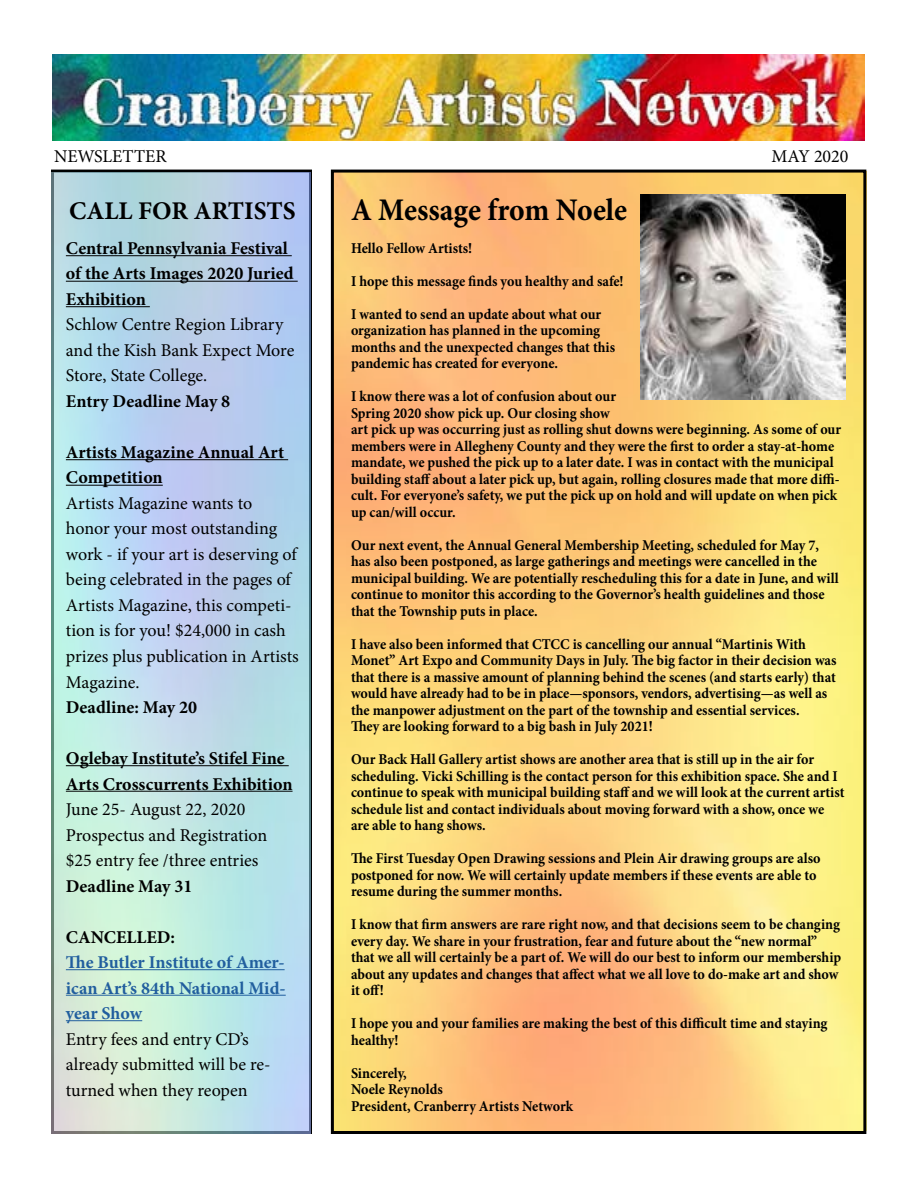
<style>
.page{position:relative;width:918px;height:1188px;background:#fff}
.page>*{position:absolute;margin:0;border:0;box-sizing:border-box;transform-origin:0 0}
.t1{font:700 31.5px "Minion Pro";color:#000;scale:.94 1}
.t2{font:700 25.5px "Minion Pro";color:#000}
.t3{font:18px/25.5px "Minion Pro";color:#000}
.t4{font:700 18px/25.5px "Minion Pro";color:#000}
.t5{font:700 18px/25.5px "Minion Pro";letter-spacing:-.005em;color:#215e9e;text-align:justify}
.t6{font:700 15px/16.5px "Minion Pro";color:#000;scale:.94 1}
</style>
<div class="page">
<img style="left:51px;top:173px;width:259px;height:961px">
<img style="left:335px;top:171px;width:532px;height:960px">
<div style="left:331px;top:170px;width:535px;height:964px;border:3px solid #000"></div>
<img style="left:52px;top:54px;width:813px;height:87px">
<hr style="left:66px;top:255px;width:226px;height:1px;background:#000">
<hr style="left:66px;top:281px;width:232px;height:1px;background:#000">
<hr style="left:66px;top:306px;width:84px;height:1px;background:#000">
<hr style="left:66px;top:459px;width:222px;height:1px;background:#000">
<hr style="left:66px;top:485px;width:97px;height:1px;background:#000">
<hr style="left:66px;top:765px;width:223px;height:1px;background:#000">
<hr style="left:66px;top:791px;width:227px;height:1px;background:#000">
<hr style="left:66px;top:969px;width:219px;height:1px;background:#215e9e">
<hr style="left:66px;top:995px;width:220px;height:1px;background:#215e9e">
<hr style="left:66px;top:1020px;width:76px;height:1px;background:#215e9e">
<img style="left:641px;top:194px;width:205px;height:205px">
<p class="t3" style="left:54px;top:143px;width:114px">NEWSLETTER</p>
<p class="t3" style="left:771px;top:143px;width:79px">MAY 2020</p>
<h2 class="t2" style="left:69px;top:193px;width:228px">CALL FOR ARTISTS</h2>
<p class="t4" style="left:66px;top:235px;width:229px">Central Pennsylvania Festival of the Arts Images 2020 Juried<br>Exhibition</p>
<p class="t3" style="left:66px;top:312px;width:230px">Schlow Centre Region Library and the Kish Bank Expect More<br>Store, State College.</p>
<p class="t4" style="left:66px;top:388px;width:166px">Entry Deadline May 8</p>
<p class="t4" style="left:66px;top:439px;width:220px">Artists Magazine Annual Art<br>Competition</p>
<p class="t3" style="left:66px;top:491px;width:234px">Artists Magazine wants to honor your most outstanding work - if your art is deserving of being celebrated in the pages of<br>Artists Magazine, this competi&shy;tion is for you! $24,000 in cash prizes plus publication in Artists<br>Magazine.</p>
<p class="t4" style="left:66px;top:694px;width:133px">Deadline: May 20</p>
<p class="t4" style="left:66px;top:745px;width:228px">Oglebay Institute’s Stifel Fine<br>Arts Crosscurrents Exhibition</p>
<p class="t3" style="left:66px;top:797px;width:203px">June 25- August 22, 2020<br>Prospectus and Registration $25 entry fee /three entries</p>
<p class="t4" style="left:66px;top:873px;width:128px">Deadline May 31</p>
<p class="t4" style="left:66px;top:924px;width:111px">CANCELLED:</p>
<p class="t5" style="left:66px;top:949px;width:221px">The Butler Institute of Amer&shy;ican Art’s 84th National Mid&shy;year Show</p>
<p class="t3" style="left:66px;top:1026px;width:206px">Entry fees and entry CD’s already submitted will be re&shy;turned when they reopen</p>
<h1 class="t1" style="left:351px;top:187px;width:295px">A Message from Noele</h1>
<p class="t6" style="left:351px;top:240px;width:131px">Hello Fellow Artists!</p>
<p class="t6" style="left:351px;top:273px;width:292px">I hope this message finds you healthy and safe!</p>
<p class="t6" style="left:351px;top:306px;width:283px">I wanted to send an update about what our organization has planned in the upcoming months and the unexpected changes that this pandemic has created for everyone.</p>
<p class="t6" style="left:351px;top:388px;width:523px">I know there was a lot of confusion about our<br>Spring 2020 show pick up. Our closing show<br>art pick up was occurring just as rolling shut downs were beginning. As some of our members were in Allegheny County and they were the first to order a stay-at-home mandate, we pushed the pick up to a later date. I was in contact with the municipal building staff about a later pick up, but again, rolling closures made that more diffi&shy;cult. For everyone’s safety, we put the pick up on hold and will update on when pick up can/will occur.</p>
<p class="t6" style="left:351px;top:537px;width:521px">Our next event, the Annual General Membership Meeting, scheduled for May 7, has also been postponed, as large gatherings and meetings were cancelled in the municipal building. We are potentially rescheduling this for a date in June, and will continue to monitor this according to the Governor’s health guidelines and those that the Township puts in place.</p>
<p class="t6" style="left:351px;top:636px;width:518px">I have also been informed that CTCC is cancelling our annual “Martinis With Monet” Art Expo and Community Days in July. The big factor in their decision was that there is a massive amount of planning behind the scenes (and starts early) that would have already had to be in place—sponsors, vendors, advertising—as well as the manpower adjustment on the part of the township and essential services.<br>They are looking forward to a big bash in July 2021!</p>
<p class="t6" style="left:351px;top:751px;width:527px">Our Back Hall Gallery artist shows are another area that is still up in the air for scheduling. Vicki Schilling is the contact person for this exhibition space. She and I continue to speak with municipal building staff and we will look at the current artist schedule list and contact individuals about moving forward with a show, once we are able to hang shows.</p>
<p class="t6" style="left:351px;top:850px;width:501px">The First Tuesday Open Drawing sessions and Plein Air drawing groups are also postponed for now. We will certainly update members if these events are able to resume during the summer months.</p>
<p class="t6" style="left:351px;top:916px;width:523px">I know that firm answers are rare right now, and that decisions seem to be changing every day. We share in your frustration, fear and future about the “new normal” that we all will certainly be a part of. We will do our best to inform our membership about any updates and changes that affect what we all love to do-make art and show it off!</p>
<p class="t6" style="left:351px;top:1015px;width:508px">I hope you and your families are making the best of this difficult time and staying healthy!</p>
<p class="t6" style="left:351px;top:1065px;width:238px">Sincerely,<br>Noele Reynolds<br>President, Cranberry Artists Network</p>
</div>
